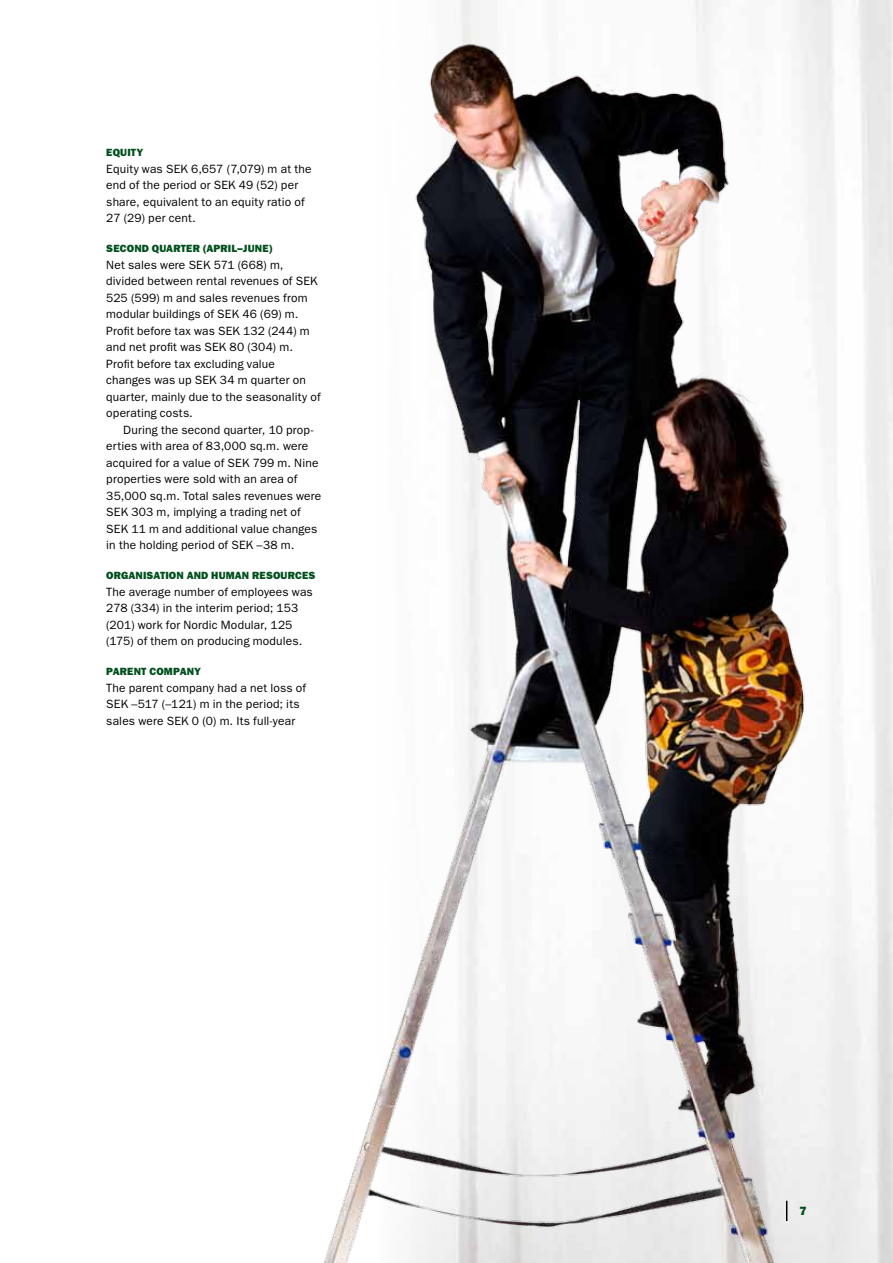
<style>
.page{position:relative;width:893px;height:1263px;background:#fff}
.page>*{position:absolute;margin:0;border:0;box-sizing:border-box;transform-origin:0 0}
.t1{font:12px/16.5px "ITC Franklin Gothic Std";letter-spacing:.015em;color:#000}
.t2{font:12px "ITC Franklin Gothic Std Hvy";color:#004f1d}
.t3{font:10.5px "ITC Franklin Gothic Std Hvy";letter-spacing:.025em;color:#004f1d}
.t4{font:10.5px "ITC Franklin Gothic Std Hvy";letter-spacing:.095em;color:#004f1d}
</style>
<div class="page">
<img style="left:323px;top:29px;width:534px;height:1234px">
<svg style="left:786px;top:1201px;width:1px;height:20px"></svg>
<p class="t3" style="left:106px;top:146px;width:37px">EQUITY</p>
<p class="t1" style="left:106px;top:160px;width:207px">Equity was SEK 6,657 (7,079) m at the end of the period or SEK 49 (52) per share, equivalent to an equity ratio of<br>27 (29) per cent.</p>
<p class="t3" style="left:106px;top:242px;width:168px">SECOND QUARTER (APRI L–JUNE)</p>
<p class="t1" style="left:106px;top:256px;width:216px">Net sales were SEK 571 (668) m, divided between rental revenues of SEK<br>525 (599) m and sales revenues from modular buildings of SEK 46 (69) m.<br>Profit before tax was SEK 132 (244) m and net profit was SEK 80 (304) m.<br>Profit before tax excluding value changes was up SEK 34 m quarter on quarter, mainly due to the seasonality of operating costs.</p>
<p class="t1" style="left:106px;top:421px;width:216px;text-indent:17px">During the second quarter, 10 prop&shy;erties with area of 83,000 sq.m. were acquired for a value of SEK 799 m. Nine properties were sold with an area of 35,000 sq.m. Total sales revenues were SEK 303 m, implying a trading net of SEK 11 m and additional value changes in the holding period of SEK –38 m.</p>
<p class="t3" style="left:106px;top:569px;width:211px">ORGANISATION AND HUMAN RESOURCES</p>
<p class="t1" style="left:106px;top:583px;width:208px">The average number of employees was 278 (334) in the interim period; 153 (201) work for Nordic Modular, 125 (175) of them on producing modules.</p>
<p class="t4" style="left:106px;top:665px;width:95px">PARENT COMPANY</p>
<p class="t1" style="left:106px;top:679px;width:201px">The parent company had a net loss of<br>SEK –517 (–121) m in the period; its sales were SEK 0 (0) m. Its full-year</p>
<p class="t2" style="left:799px;top:1204px;width:9px">7</p>
</div>
